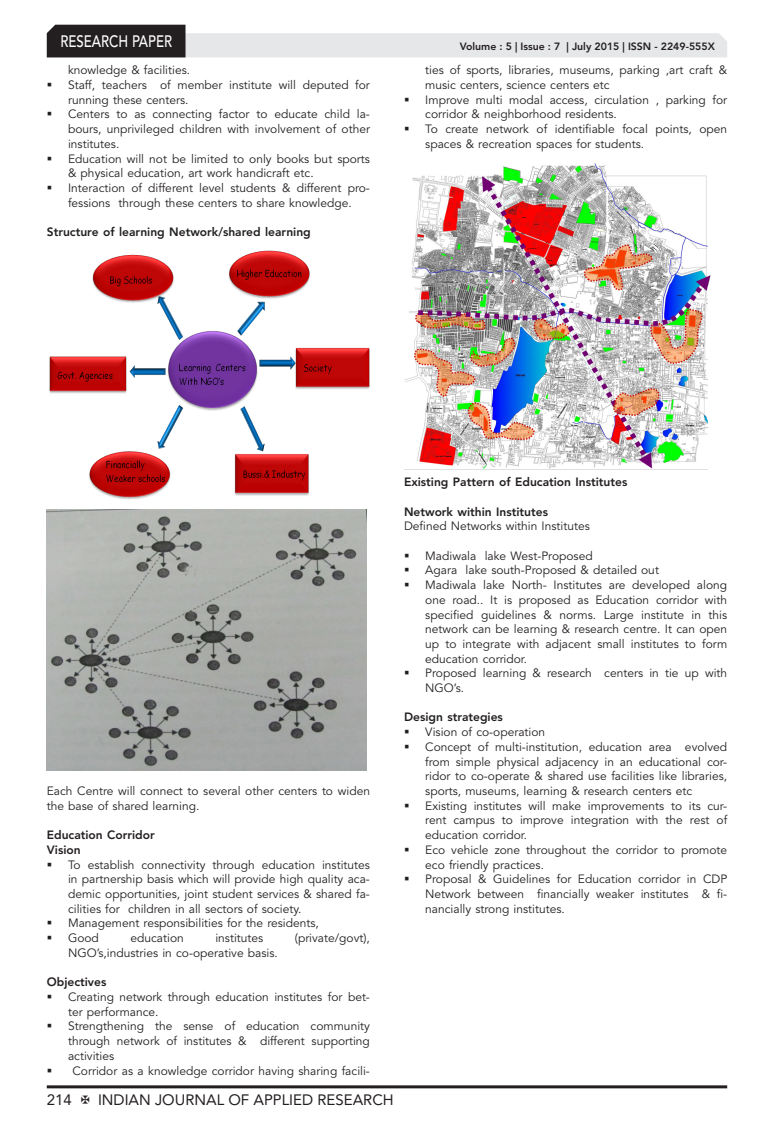
<style>
.page{position:relative;width:774px;height:1136px;background:#fff}
.page>*{position:absolute;margin:0;border:0;box-sizing:border-box;transform-origin:0 0}
.t1{font:500 16.5px "Avenir LT Std";color:#fff;scale:.8 1}
.t2{font:15px "Avenir LT Std";color:#231f20}
.IJAR_Bullet{font:12px/14.7px "Avenir LT Std";color:#231f20}
.IJAR_Bold{font:800 12px "Avenir LT Std";color:#231f20}
.IJAR_Body_Text{font:12px/14.7px "Avenir LT Std";color:#231f20}
.t3{font:800 10.5px "Avenir LT Std";color:#231f20}
</style>
<div class="page">
<hr style="left:47px;top:1085px;width:680px;height:3px;background:#231f20">
<svg style="left:47px;top:25px;width:680px;height:32px"></svg>
<img style="left:49px;top:250px;width:321px;height:250px">
<img style="left:47px;top:510px;width:320px;height:260px">
<img style="left:404px;top:163px;width:307px;height:307px">
<h1 class="t1" style="left:60px;top:32px;width:141px">RESEARCH PAPER</h1>
<p class="IJAR_Bullet" style="left:68px;top:63px;width:124px">knowledge &amp; facilities.</p>
<p class="IJAR_Bullet" style="left:68px;top:78px;width:303px;text-indent:-21px">▪ Staff, teachers of member institute will deputed for running these centers.</p>
<p class="IJAR_Bullet" style="left:68px;top:107px;width:303px;text-align:justify;text-indent:-21px">▪ Centers to as connecting factor to educate child la&shy;bours, unprivileged children with involvement of other institutes.</p>
<p class="IJAR_Bullet" style="left:68px;top:151px;width:303px;text-indent:-21px">▪ Education will not be limited to only books but sports &amp; physical education, art work handicraft etc.</p>
<p class="IJAR_Bullet" style="left:47px;top:181px;width:325px;text-align:center">▪ Interaction of different level students &amp; different pro&shy;fessions through these centers to share knowledge.</p>
<p class="IJAR_Bold" style="left:47px;top:225px;width:265px">Structure of learning Network/shared learning</p>
<p class="t3" style="left:460px;top:41px;width:257px">Volume : 5 | Issue : 7 | July 2015 | ISSN - 2249-555X</p>
<p class="IJAR_Bullet" style="left:425px;top:63px;width:303px">ties of sports, libraries, museums, parking ,art craft &amp; music centers, science centers etc</p>
<p class="IJAR_Bullet" style="left:425px;top:92px;width:303px;text-indent:-21px">▪ Improve multi modal access, circulation , parking for corridor &amp; neighborhood residents.</p>
<p class="IJAR_Bullet" style="left:425px;top:122px;width:303px;text-indent:-21px">▪ To create network of identifiable focal points, open spaces &amp; recreation spaces for students.</p>
<p class="IJAR_Body_Text" style="left:47px;top:783px;width:325px">Each Centre will connect to several other centers to widen the base of shared learning.</p>
<p class="IJAR_Bold" style="left:47px;top:827px;width:109px">Education Corridor</p>
<p class="IJAR_Bold" style="left:47px;top:842px;width:35px">Vision</p>
<p class="IJAR_Bullet" style="left:68px;top:857px;width:303px;text-align:justify;text-indent:-21px">▪ To establish connectivity through education institutes in partnership basis which will provide high quality aca&shy;demic opportunities, joint student services &amp; shared fa&shy;cilities for children in all sectors of society.</p>
<p class="IJAR_Bullet" style="left:47px;top:916px;width:274px">▪ Management responsibilities for the residents,</p>
<p class="IJAR_Bullet" style="left:47px;top:930px;width:54px">▪ Good</p>
<p class="IJAR_Bullet" style="left:130px;top:930px;width:55px">education</p>
<p class="IJAR_Bullet" style="left:215px;top:930px;width:49px">institutes</p>
<p class="IJAR_Bullet" style="left:295px;top:930px;width:77px">(private/govt),</p>
<p class="IJAR_Bullet" style="left:68px;top:945px;width:211px">NGO’s,industries in co-operative basis.</p>
<p class="IJAR_Bold" style="left:47px;top:974px;width:61px">Objectives</p>
<p class="IJAR_Bullet" style="left:68px;top:989px;width:303px;text-indent:-21px">▪ Creating network through education institutes for bet&shy;ter performance.</p>
<p class="IJAR_Bullet" style="left:68px;top:1019px;width:303px;text-align:justify;text-indent:-21px">▪ Strengthening the sense of education community through network of institutes &amp; different supporting activities</p>
<p class="IJAR_Bullet" style="left:47px;top:1063px;width:325px">▪ Corridor as a knowledge corridor having sharing facili-</p>
<p class="t2" style="left:47px;top:1090px;width:27px">214</p>
<p class="t2" style="left:98px;top:1090px;width:297px">INDIAN JOURNAL OF APPLIED RESEARCH</p>
<p class="IJAR_Bold" style="left:404px;top:475px;width:225px">Existing Pattern of Education Institutes</p>
<p class="IJAR_Bold" style="left:404px;top:504px;width:145px">Network within Institutes</p>
<p class="IJAR_Body_Text" style="left:404px;top:519px;width:187px">Defined Networks within Institutes</p>
<p class="IJAR_Bullet" style="left:404px;top:548px;width:190px">▪ Madiwala lake West-Proposed</p>
<p class="IJAR_Bullet" style="left:404px;top:563px;width:256px">▪ Agara lake south-Proposed &amp; detailed out</p>
<p class="IJAR_Bullet" style="left:425px;top:578px;width:303px;text-align:justify;text-indent:-21px">▪ Madiwala lake North- Institutes are developed along one road.. It is proposed as Education corridor with specified guidelines &amp; norms. Large institute in this network can be learning &amp; research centre. It can open up to integrate with adjacent small institutes to form education corridor.</p>
<p class="IJAR_Bullet" style="left:425px;top:666px;width:303px;text-indent:-21px">▪ Proposed learning &amp; research centers in tie up with<br>NGO’s.</p>
<p class="IJAR_Bold" style="left:404px;top:710px;width:100px">Design strategies</p>
<p class="IJAR_Bullet" style="left:404px;top:725px;width:143px">▪ Vision of co-operation</p>
<p class="IJAR_Bullet" style="left:425px;top:739px;width:303px;text-align:justify;text-indent:-21px">▪ Concept of multi-institution, education area evolved from simple physical adjacency in an educational cor&shy;ridor to co-operate &amp; shared use facilities like libraries, sports, museums, learning &amp; research centers etc</p>
<p class="IJAR_Bullet" style="left:425px;top:798px;width:303px;text-align:justify;text-indent:-21px">▪ Existing institutes will make improvements to its cur&shy;rent campus to improve integration with the rest of education corridor.</p>
<p class="IJAR_Bullet" style="left:425px;top:842px;width:303px;text-indent:-21px">▪ Eco vehicle zone throughout the corridor to promote eco friendly practices.</p>
<p class="IJAR_Bullet" style="left:425px;top:872px;width:303px;text-align:justify;text-indent:-21px">▪ Proposal &amp; Guidelines for Education corridor in CDP Network between financially weaker institutes &amp; fi&shy;nancially strong institutes.</p>
</div>
